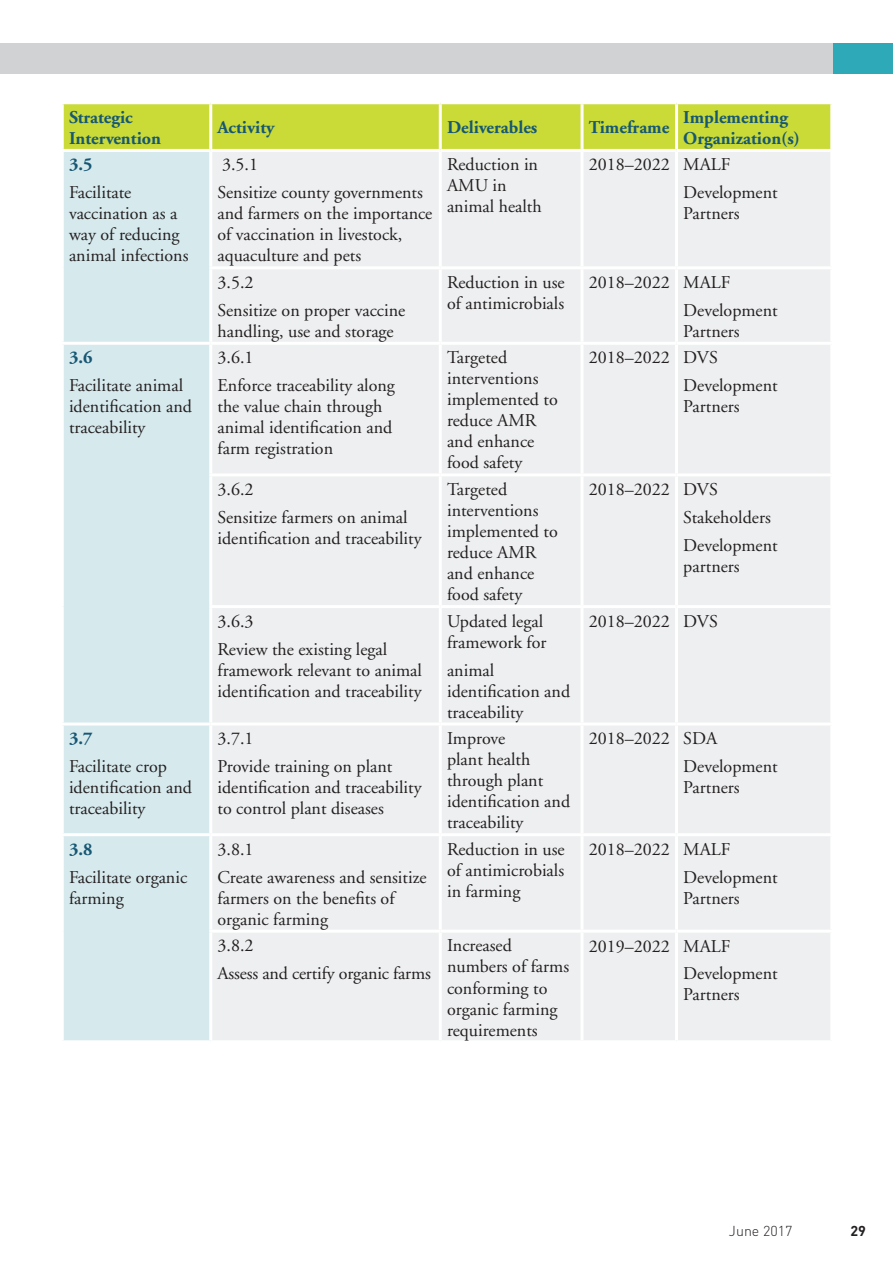
<style>
.page{position:relative;width:893px;height:1263px;background:#fff}
.page>*{position:absolute;margin:0;border:0;box-sizing:border-box;transform-origin:0 0}
.t1{font:18px/21px "Adobe Garamond";color:#231f20}
.t2{font:700 18px/21px "Adobe Garamond";color:#165773}
.t3{font:300 14.25px "DIN";color:#231f20}
.t4{font:700 14.25px "DIN";color:#231f20}
</style>
<div class="page">
<div style="left:64px;top:104px;width:766px;height:45px;background:#cadb37"></div>
<div style="left:64px;top:152px;width:145px;height:888px;background:#d6e9ed"></div>
<div style="left:212px;top:152px;width:618px;height:888px;background:#edeff0"></div>
<hr style="left:439px;top:152px;width:3px;height:114px;background:#fff">
<hr style="left:580px;top:152px;width:4px;height:114px;background:#fff">
<hr style="left:675px;top:152px;width:3px;height:114px;background:#fff">
<hr style="left:209px;top:266px;width:231px;height:3px;background:#fff">
<hr style="left:440px;top:266px;width:142px;height:3px;background:#fff">
<hr style="left:439px;top:269px;width:3px;height:73px;background:#fff">
<hr style="left:582px;top:266px;width:94px;height:3px;background:#fff">
<hr style="left:580px;top:269px;width:4px;height:73px;background:#f8f9f9">
<hr style="left:676px;top:266px;width:157px;height:3px;background:#fff">
<hr style="left:675px;top:269px;width:3px;height:73px;background:#fff">
<hr style="left:209px;top:104px;width:3px;height:45px;background:#fff">
<hr style="left:439px;top:104px;width:3px;height:45px;background:#fff">
<svg style="left:580px;top:104px;width:4px;height:45px"></svg>
<hr style="left:675px;top:104px;width:3px;height:45px;background:#fff">
<hr style="left:61px;top:342px;width:150px;height:3px;background:#fff">
<hr style="left:211px;top:342px;width:229px;height:3px;background:#fff">
<hr style="left:440px;top:342px;width:142px;height:3px;background:#fff">
<hr style="left:439px;top:345px;width:3px;height:128px;background:#fff">
<hr style="left:582px;top:342px;width:94px;height:3px;background:#fff">
<hr style="left:580px;top:345px;width:4px;height:128px;background:#fff">
<hr style="left:676px;top:342px;width:157px;height:3px;background:#fff">
<hr style="left:675px;top:345px;width:3px;height:128px;background:#fff">
<hr style="left:209px;top:473px;width:231px;height:3px;background:#fff">
<hr style="left:440px;top:473px;width:142px;height:3px;background:#fff">
<hr style="left:439px;top:476px;width:3px;height:129px;background:#fff">
<hr style="left:582px;top:473px;width:94px;height:3px;background:#fff">
<hr style="left:580px;top:476px;width:4px;height:129px;background:#f8f9f9">
<hr style="left:676px;top:473px;width:157px;height:3px;background:#fff">
<hr style="left:675px;top:476px;width:3px;height:129px;background:#fff">
<hr style="left:209px;top:605px;width:231px;height:3px;background:#fff">
<hr style="left:440px;top:605px;width:142px;height:3px;background:#fff">
<hr style="left:439px;top:608px;width:3px;height:114px;background:#fff">
<hr style="left:582px;top:605px;width:94px;height:3px;background:#fff">
<hr style="left:580px;top:608px;width:4px;height:114px;background:#fff">
<hr style="left:676px;top:605px;width:157px;height:3px;background:#fff">
<hr style="left:675px;top:608px;width:3px;height:114px;background:#fff">
<hr style="left:61px;top:722px;width:150px;height:3px;background:#fff">
<hr style="left:211px;top:722px;width:229px;height:3px;background:#fff">
<hr style="left:440px;top:722px;width:142px;height:3px;background:#fff">
<hr style="left:439px;top:725px;width:3px;height:108px;background:#fff">
<hr style="left:582px;top:722px;width:94px;height:3px;background:#fff">
<hr style="left:580px;top:725px;width:4px;height:108px;background:#fff">
<hr style="left:676px;top:722px;width:157px;height:3px;background:#fff">
<hr style="left:675px;top:725px;width:3px;height:108px;background:#fff">
<hr style="left:61px;top:833px;width:150px;height:3px;background:#fff">
<hr style="left:211px;top:833px;width:229px;height:3px;background:#fff">
<hr style="left:440px;top:833px;width:142px;height:3px;background:#fff">
<hr style="left:439px;top:836px;width:3px;height:94px;background:#fff">
<hr style="left:582px;top:833px;width:94px;height:3px;background:#fff">
<hr style="left:580px;top:836px;width:4px;height:94px;background:#f8f9f9">
<hr style="left:676px;top:833px;width:157px;height:3px;background:#fff">
<hr style="left:675px;top:836px;width:3px;height:94px;background:#fff">
<hr style="left:209px;top:930px;width:231px;height:3px;background:#fff">
<hr style="left:440px;top:930px;width:142px;height:3px;background:#fff">
<hr style="left:439px;top:933px;width:3px;height:107px;background:#fff">
<hr style="left:582px;top:930px;width:94px;height:3px;background:#fff">
<hr style="left:580px;top:933px;width:4px;height:107px;background:#fff">
<hr style="left:676px;top:930px;width:157px;height:3px;background:#fff">
<hr style="left:675px;top:933px;width:3px;height:107px;background:#fff">
<div style="left:832px;top:44px;width:61px;height:30px;background:#2ea9b7"></div>
<div style="left:0;top:44px;width:832px;height:30px;background:#d1d2d4"></div>
<p class="t2" style="left:69px;top:107px;width:94px">Strategic<br>Intervention</p>
<p class="t2" style="left:218px;top:117px;width:59px">Activity</p>
<p class="t2" style="left:447px;top:117px;width:92px">Deliverables</p>
<p class="t2" style="left:589px;top:117px;width:82px">Timeframe</p>
<p class="t2" style="left:683px;top:107px;width:118px">Implementing<br>Organization(s)</p>
<p class="t2" style="left:69px;top:155px;width:25px">3.5</p>
<p class="t1" style="left:69px;top:182px;width:121px">Facilitate vaccination as a way of reducing animal infections</p>
<p class="t1" style="left:447px;top:155px;width:96px">Reduction in<br>AMU in animal health</p>
<p class="t1" style="left:683px;top:151px;width:96px;line-height:27.8px;text-indent:-94px">2018–2022 MALF<br>Development</p>
<p class="t1" style="left:218px;top:151px;width:207px;line-height:27.8px">3.5.1<br>Sensitize county governments</p>
<p class="t1" style="left:218px;top:203px;width:216px">and farmers on the importance of vaccination in livestock, aquaculture and pets</p>
<p class="t1" style="left:683px;top:203px;width:58px">Partners</p>
<p class="t2" style="left:69px;top:347px;width:25px">3.6</p>
<p class="t1" style="left:69px;top:375px;width:125px">Facilitate animal identification and traceability</p>
<p class="t2" style="left:69px;top:728px;width:25px">3.7</p>
<p class="t1" style="left:69px;top:756px;width:125px">Facilitate crop identification and traceability</p>
<p class="t2" style="left:69px;top:839px;width:25px">3.8</p>
<p class="t1" style="left:69px;top:867px;width:120px">Facilitate organic farming</p>
<p class="t1" style="left:218px;top:269px;width:189px;line-height:27.8px">3.5.2<br>Sensitize on proper vaccine</p>
<p class="t1" style="left:218px;top:321px;width:178px">handling, use and storage</p>
<p class="t1" style="left:218px;top:344px;width:179px;line-height:27.8px">3.6.1<br>Enforce traceability along</p>
<p class="t1" style="left:218px;top:396px;width:176px">the value chain through animal identification and farm registration</p>
<p class="t1" style="left:218px;top:476px;width:192px;line-height:27.8px">3.6.2<br>Sensitize farmers on animal</p>
<p class="t1" style="left:218px;top:528px;width:206px">identification and traceability</p>
<p class="t1" style="left:218px;top:608px;width:171px;line-height:27.8px">3.6.3<br>Review the existing legal</p>
<p class="t1" style="left:218px;top:660px;width:206px">framework relevant to animal identification and traceability</p>
<p class="t1" style="left:218px;top:725px;width:176px;line-height:27.8px">3.7.1<br>Provide training on plant</p>
<p class="t1" style="left:218px;top:777px;width:206px">identification and traceability to control plant diseases</p>
<p class="t1" style="left:218px;top:836px;width:210px;line-height:27.8px">3.8.1<br>Create awareness and sensitize</p>
<p class="t1" style="left:218px;top:888px;width:179px">farmers on the benefits of organic farming</p>
<p class="t1" style="left:447px;top:272px;width:119px">Reduction in use of antimicrobials</p>
<p class="t1" style="left:683px;top:269px;width:96px;line-height:27.8px;text-indent:-94px">2018–2022 MALF<br>Development</p>
<p class="t1" style="left:683px;top:321px;width:58px">Partners</p>
<p class="t1" style="left:447px;top:348px;width:112px">Targeted interventions implemented to reduce AMR and enhance food safety</p>
<p class="t1" style="left:683px;top:344px;width:96px;line-height:27.8px;text-indent:-94px">2018–2022 DVS<br>Development</p>
<p class="t1" style="left:683px;top:396px;width:58px">Partners</p>
<p class="t1" style="left:447px;top:479px;width:112px">Targeted interventions implemented to reduce AMR and enhance food safety</p>
<p class="t1" style="left:683px;top:476px;width:96px;line-height:27.8px;text-indent:-94px">2018–2022 DVS<br>Stakeholders<br>Development</p>
<p class="t1" style="left:683px;top:556px;width:58px">partners</p>
<p class="t1" style="left:447px;top:611px;width:101px">Updated legal framework for</p>
<p class="t1" style="left:447px;top:660px;width:125px">animal identification and traceability</p>
<p class="t1" style="left:589px;top:611px;width:131px">2018–2022 DVS</p>
<p class="t1" style="left:447px;top:728px;width:125px">Improve<br>plant health through plant identification and traceability</p>
<p class="t1" style="left:683px;top:725px;width:96px;line-height:27.8px;text-indent:-94px">2018–2022 SDA<br>Development</p>
<p class="t1" style="left:683px;top:777px;width:58px">Partners</p>
<p class="t1" style="left:447px;top:839px;width:119px;text-align:justify">Reduction in use of antimicrobials in farming</p>
<p class="t1" style="left:683px;top:836px;width:96px;line-height:27.8px;text-indent:-94px">2018–2022 MALF<br>Development</p>
<p class="t1" style="left:683px;top:888px;width:58px">Partners</p>
<p class="t1" style="left:218px;top:932px;width:215px;line-height:27.8px">3.8.2<br>Assess and certify organic farms</p>
<p class="t1" style="left:447px;top:936px;width:124px">Increased numbers of farms conforming to organic farming requirements</p>
<p class="t1" style="left:683px;top:932px;width:96px;line-height:27.8px;text-indent:-94px">2019–2022 MALF<br>Development</p>
<p class="t1" style="left:683px;top:984px;width:58px">Partners</p>
<p class="t3" style="left:729px;top:1222px;width:65px">June 2017</p>
<p class="t4" style="left:850px;top:1221px;width:17px">29</p>
</div>
